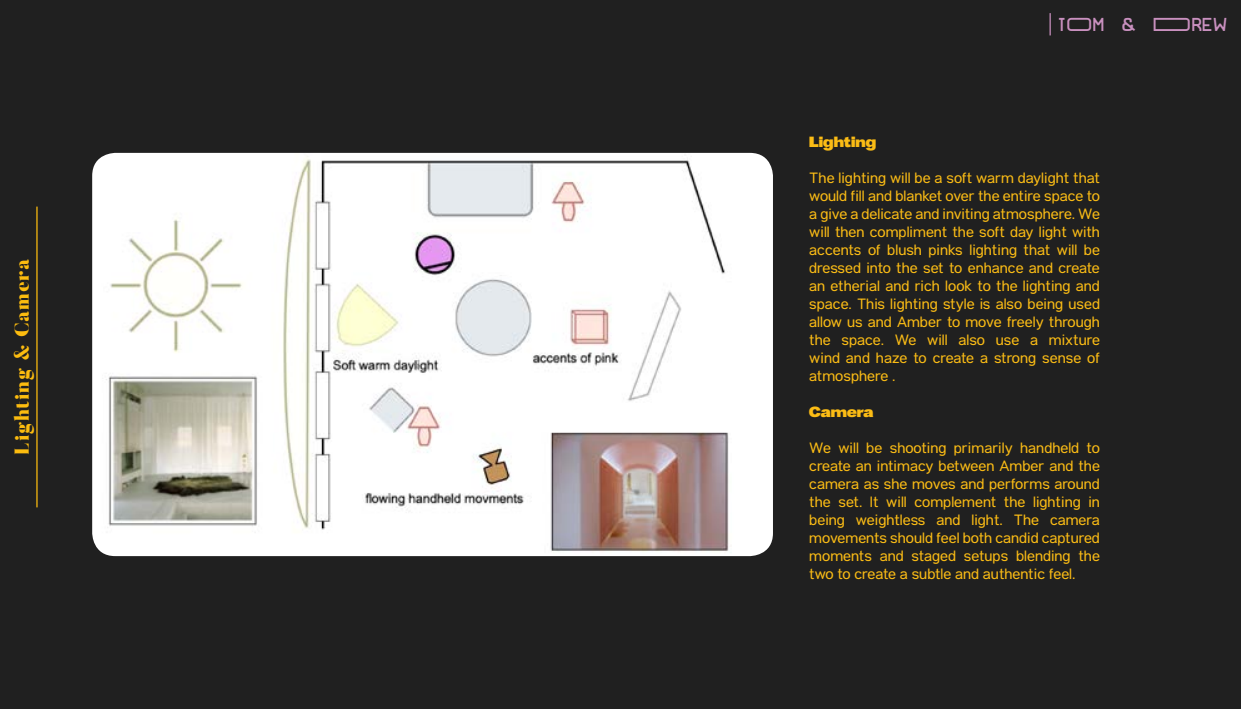
<style>
.page{position:relative;width:1241px;height:709px;background:#fff}
.page>*{position:absolute;margin:0;border:0;box-sizing:border-box;transform-origin:0 0}
.t1{font:900 20px "Butler";letter-spacing:.04em;color:#fcbc0f}
.t2{font:17.5px "Punc";letter-spacing:.02em;color:#c990bf}
.t3{font:15px/18px "Anderson Grotesk";color:#fbbc15;text-align:justify}
.t4{font:900 15px "Anderson Grotesk";color:#fbbc15}
</style>
<div class="page">
<div style="left:0;top:0;width:1240px;height:709px;background:#202020"></div>
<svg style="left:1049px;top:13px;width:1px;height:22px"></svg>
<hr style="left:36px;top:206px;width:2px;height:301px;background:#fcbc0f">
<img style="left:92px;top:153px;width:680px;height:403px">
<h1 class="t1" style="left:9px;top:455px;width:197px;rotate:-90deg">Lighting &amp; Camera</h1>
<p class="t2" style="left:1059px;top:16px;width:170px">TOM &amp; DREW</p>
<p class="t4" style="left:809px;top:131px;width:68px">Lighting</p>
<p class="t3" style="left:809px;top:167px;width:292px">The lighting will be a soft warm daylight that would fill and blanket over the entire space to a give a delicate and inviting atmosphere. We will then compliment the soft day light with accents of blush pinks lighting that will be dressed into the set to enhance and create an etherial and rich look to the lighting and space. This lighting style is also being used allow us and Amber to move freely through the space. We will also use a mixture wind and haze to create a strong sense of atmosphere .</p>
<p class="t4" style="left:809px;top:401px;width:66px">Camera</p>
<p class="t3" style="left:809px;top:437px;width:292px">We will be shooting primarily handheld to create an intimacy between Amber and the camera as she moves and performs around the set. It will complement the lighting in being weightless and light. The camera movements should feel both candid captured moments and staged setups blending the two to create a subtle and authentic feel.</p>
</div>
